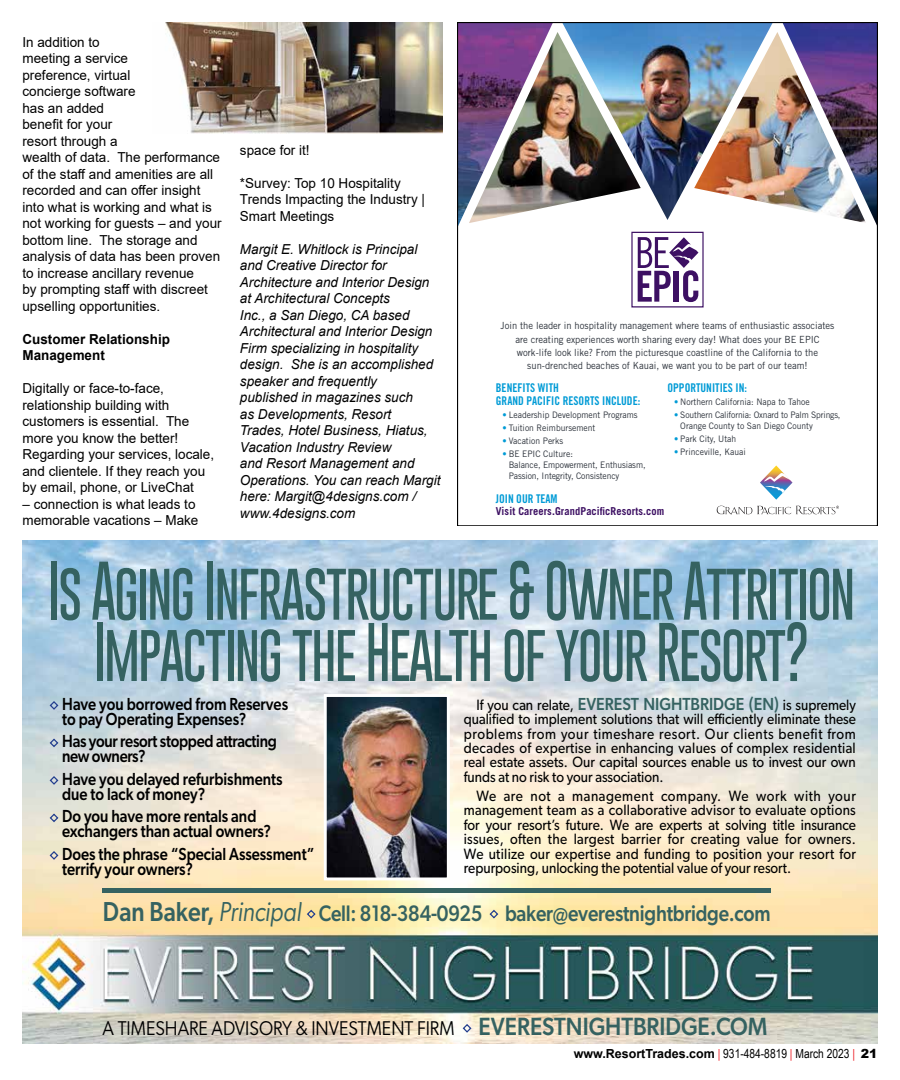
<style>
.page{position:relative;width:900px;height:1080px;background:#fff}
.page>*{position:absolute;margin:0;border:0;box-sizing:border-box;transform-origin:0 0}
.t1{font:100 62.5px/61.2px "Gobold";letter-spacing:-.04em;color:#356261;text-align:center;scale:.83 1}
.t2{font:500 22.5px "Gibson";letter-spacing:-.01em;color:#356261;scale:.85 1}
.t3{font:20px "Gibson";color:#000;scale:.9 1}
.t4{font:500 17.5px/15px "Gibson";color:#000;scale:.85 1}
.t5{font:500 17.5px/15px "Gibson";letter-spacing:-.02em;color:#000;scale:.85 1}
.t6{font:15px/14.4px "Gibson";color:#000;text-align:justify;scale:.9 1}
.t7{font:13.75px/16.5px "Arial";color:#000}
.t8{font:italic 13.75px/16.5px "Arial";color:#000}
.t9{font:700 13.75px/16.5px "Arial";color:#000}
.t10{font:12.5px "Arial Narrow";color:#000}
.t11{font:12px/12.5px "Trade Gothic Bold Cond Twenty";color:#009bd6;scale:.95 1}
.t12{font:700 10.88px "Trade Gothic";letter-spacing:.01em;color:#3d1063;scale:.95 1}
.t13{font:9.88px/13.1px "Trade Gothic";color:#2b313a;text-align:center;scale:.95 1}
.t14{font:9px/10.8px "Trade Gothic";color:#2b313a;scale:.95 1}
.t15{font:9px/11px "Trade Gothic";letter-spacing:-.02em;color:#2b313a;scale:.95 1}
.s1{color:#009bd6}
.s2{font-weight:500;font-size:17.5px;color:#356261}
.s3{font-size:27.5px}
.s4{font-weight:400;font-style:italic;font-size:27.5px}
.s5{font-weight:500;font-size:25px;color:#356261}
.s6{font-family:"Arial";font-weight:700}
.s7{color:#ed1d24}
.s8{font-family:"Arial";font-weight:900}
</style>
<div class="page">
<img style="left:165px;top:22px;width:277px;height:111px">
<img style="left:563px;top:24px;width:209px;height:196px">
<img style="left:694px;top:32px;width:89px;height:188px">
<img style="left:783px;top:24px;width:93px;height:200px">
<img style="left:553px;top:32px;width:88px;height:188px">
<img style="left:460px;top:24px;width:93px;height:199px">
<svg style="left:717px;top:465px;width:122px;height:49px"></svg>
<svg style="left:638px;top:237px;width:60px;height:65px"></svg>
<img style="left:22px;top:540px;width:856px;height:503px">
<svg style="left:49px;top:700px;width:10px;height:11px"></svg>
<svg style="left:49px;top:738px;width:10px;height:10px"></svg>
<svg style="left:49px;top:775px;width:10px;height:11px"></svg>
<svg style="left:49px;top:813px;width:10px;height:10px"></svg>
<svg style="left:49px;top:850px;width:10px;height:11px"></svg>
<svg style="left:306px;top:909px;width:10px;height:10px"></svg>
<svg style="left:489px;top:909px;width:10px;height:10px"></svg>
<svg style="left:462px;top:1023px;width:10px;height:11px"></svg>
<hr style="left:103px;top:888px;width:668px;height:4px;background:#356261">
<img style="left:328px;top:698px;width:118px;height:178px">
<div style="left:324px;top:694px;width:126px;height:186px;border:3px solid #fff"></div>
<p class="t7" style="left:22px;top:33px;width:201px">In addition to<br>meeting a service<br>preference, virtual<br>concierge software<br>has an added<br>benefit for your<br>resort through a<br>wealth of data. The performance of the staff and amenities are all recorded and can offer insight into what is working and what is not working for guests – and your bottom line. The storage and analysis of data has been proven to increase ancillary revenue<br>by prompting staff with discreet upselling opportunities.</p>
<p class="t9" style="left:22px;top:331px;width:149px">Customer Relationship<br>Management</p>
<p class="t7" style="left:22px;top:380px;width:193px">Digitally or face-to-face, relationship building with customers is essential. The more you know the better!<br>Regarding your services, locale, and clientele. If they reach you by email, phone, or LiveChat</p>
<p class="t7" style="left:22px;top:495px;width:177px">– connection is what leads to memorable vacations – Make</p>
<p class="t7" style="left:240px;top:141px;width:71px">space for it!</p>
<p class="t7" style="left:240px;top:174px;width:186px">*Survey: Top 10 Hospitality<br>Trends Impacting the Industry |<br>Smart Meetings</p>
<p class="t8" style="left:240px;top:241px;width:202px">Margit E. Whitlock is Principal and Creative Director for<br>Architecture and Interior Design at Architectural Concepts<br>Inc., a San Diego, CA based<br>Architectural and Interior Design<br>Firm specializing in hospitality design. She is an accomplished speaker and frequently<br>published in magazines such<br>as Developments, Resort<br>Trades, Hotel Business, Hiatus,<br>Vacation Industry Review<br>and Resort Management and<br>Operations. You can reach Margit here: Margit@4designs.com / www.4designs.com</p>
<p class="t13" style="left:501px;top:319px;width:353px">Join the leader in hospitality management where teams of enthusiastic associates are creating experiences worth sharing every day! What does your BE EPIC work-life look like? From the picturesque coastline of the California to the sun-drenched beaches of Kauai, we want you to be part of our team!</p>
<p class="t11" style="left:496px;top:382px;width:154px">BENEFITS WITH<br>GRAND PACIFIC RESORTS INCLUDE:</p>
<p class="t14" style="left:503px;top:409px;width:144px"><span class="s1">•</span> Leadership Development Programs</p>
<p class="t14" style="left:503px;top:422px;width:99px"><span class="s1">•</span> Tuition Reimbursement</p>
<p class="t14" style="left:503px;top:436px;width:65px"><span class="s1">•</span> Vacation Perks</p>
<p class="t14" style="left:509px;top:449px;width:146px;text-indent:-6px"><span class="s1">•</span> BE EPIC Culture:<br>Balance, Empowerment, Enthusiasm,<br>Passion, Integrity, Consistency</p>
<p class="t11" style="left:496px;top:492px;width:66px">JOIN OUR TEAM</p>
<p class="t12" style="left:496px;top:504px;width:179px">Visit Careers.GrandPacificResorts.com</p>
<p class="t11" style="left:668px;top:382px;width:85px">OPPORTUNITIES IN:</p>
<p class="t14" style="left:674px;top:396px;width:144px"><span class="s1">•</span> Northern California: Napa to Tahoe</p>
<p class="t15" style="left:680px;top:409px;width:170px;text-indent:-6px"><span class="s1">•</span> Southern California: Oxnard to Palm Springs,<br>Orange County to San Diego County</p>
<p class="t14" style="left:674px;top:434px;width:67px"><span class="s1">•</span> Park City, Utah</p>
<p class="t14" style="left:674px;top:447px;width:77px"><span class="s1">•</span> Princeville, Kauai</p>
<h1 class="t1" style="left:47px;top:560px;width:975px">Is Aging Infrastructure &amp; Owner Attrition<br>Impacting the Health of your Resort?</h1>
<p class="t4" style="left:62px;top:696px;width:267px">Have you borrowed from Reserves to pay Operating Expenses?</p>
<p class="t5" style="left:62px;top:733px;width:254px">Has your resort stopped attracting new owners?</p>
<p class="t4" style="left:62px;top:771px;width:261px">Have you delayed refurbishments due to lack of money?</p>
<p class="t4" style="left:62px;top:808px;width:248px">Do you have more rentals and exchangers than actual owners?</p>
<p class="t4" style="left:62px;top:846px;width:299px">Does the phrase “Special Assessment” terrify your owners?</p>
<p class="t6" style="left:464px;top:697px;width:437px;text-indent:12px">If you can relate, <span class="s2">EVEREST NIGHTBRIDGE (EN)</span> is supremely qualified to implement solutions that will efficiently eliminate these problems from your timeshare resort. Our clients benefit from decades of expertise in enhancing values of complex residential real estate assets. Our capital sources enable us to invest our own funds at no risk to your association.</p>
<p class="t6" style="left:464px;top:788px;width:437px;text-indent:13px">We are not a management company. We work with your management team as a collaborative advisor to evaluate options for your resort’s future. We are experts at solving title insurance issues, often the largest barrier for creating value for owners.<br>We utilize our expertise and funding to position your resort for repurposing, unlocking the potential value of your resort.</p>
<h2 class="t2" style="left:103px;top:900px;width:787px"><span class="s3">Dan Baker,</span> <span class="s4">Principal</span> Cell: 818-384-0925 baker@everestnightbridge.com</h2>
<h3 class="t3" style="left:103px;top:1016px;width:740px">A TIMESHARE ADVISORY &amp; INVESTMENT FIRM <span class="s5">EVERESTNIGHTBRIDGE.COM</span></h3>
<p class="t10" style="left:574px;top:1044px;width:305px"><span class="s6">www.ResortTrades.com</span> <span class="s7">|</span> 931-484-8819 <span class="s7">|</span> March 2023 <span class="s7">|</span> <span class="s8">21</span></p>
</div>
